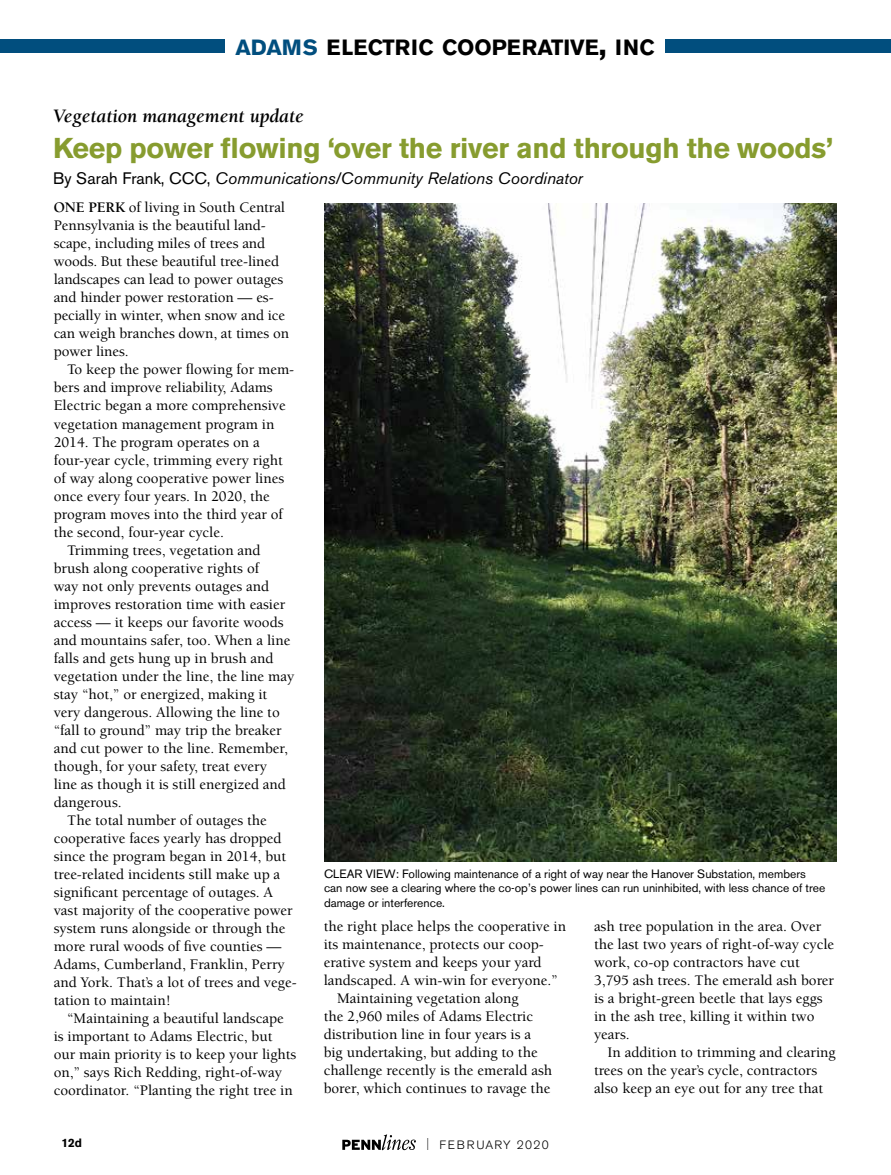
<style>
.page{position:relative;width:891px;height:1175px;background:#fff}
.page>*{position:absolute;margin:0;border:0;box-sizing:border-box;transform-origin:0 0}
.t1{font:700 28.5px "Akzidenz Grotesk BE";letter-spacing:-.01em;color:#879c2f}
.t2{font:700 21.9px "Akzidenz Grotesk BE";color:#000}
.t3{font:italic 700 19.5px "Berkeley Std";color:#000}
.t4{font:italic 16.5px "Akzidenz Grotesk BE";color:#000}
.t5{font:500 15px/18px "Berkeley Std";color:#000}
.t6{font:12px/14.4px "Akzidenz Grotesk BE";color:#000}
.t7{font:300 12px "Akzidenz Grotesk BE";letter-spacing:.11em;color:#000}
.t8{font:700 12px "Akzidenz Grotesk BE";color:#000}
.s1{color:#014e7e}
.s2{font-size:31.2px}
.s3{font-style:normal}
.s4{font-weight:700}
.s5{font-stretch:condensed}
</style>
<div class="page">
<svg style="left:342px;top:1134px;width:74px;height:16px"></svg>
<div style="left:665px;top:40px;width:225px;height:13px;background:#014e7e"></div>
<div style="left:0;top:40px;width:224px;height:13px;background:#014e7e"></div>
<svg style="left:890px;top:40px;width:1px;height:13px"></svg>
<img style="left:324px;top:203px;width:513px;height:658px">
<h2 class="t2" style="left:235px;top:34px;width:421px"><span class="s1">ADAMS</span> ELECTRIC COOPERATIVE<span class="s2">,</span> INC</h2>
<h3 class="t3" style="left:53px;top:106px;width:252px">Vegetation management update</h3>
<h1 class="t1" style="left:53px;top:132px;width:781px">Keep power flowing ‘over the river and through the woods’</h1>
<p class="t4" style="left:53px;top:168px;width:531px"><span class="s3">By Sarah Frank, CCC,</span> Communications/Community Relations Coordinator</p>
<p class="t5" style="left:54px;top:199px;width:237px"><span class="s4">ONE PERK</span> of living in South Central Pennsylvania is the beautiful land&shy;scape, including miles of trees and woods. But these beautiful tree-lined landscapes can lead to power outages and hinder power restoration — es&shy;pecially in winter, when snow and ice can weigh branches down, at times on power lines.</p>
<p class="t5" style="left:67px;top:361px;width:229px">To keep the power flowing for mem-</p>
<p class="t5" style="left:54px;top:379px;width:221px">bers and improve reliability, Adams</p>
<p class="t5" style="left:54px;top:397px;width:234px">Electric began a more comprehensive</p>
<p class="t5" style="left:54px;top:415px;width:222px">vegetation management program in</p>
<p class="t5" style="left:54px;top:433px;width:208px">2014. The program operates on a</p>
<p class="t5" style="left:54px;top:451px;width:231px">four-year cycle, trimming every right</p>
<p class="t5" style="left:54px;top:469px;width:232px">of way along cooperative power lines</p>
<p class="t5" style="left:54px;top:487px;width:218px">once every four years. In 2020, the</p>
<p class="t5" style="left:54px;top:505px;width:231px">program moves into the third year of</p>
<p class="t5" style="left:54px;top:523px;width:172px">the second, four-year cycle.</p>
<p class="t5" style="left:67px;top:541px;width:195px">Trimming trees, vegetation and</p>
<p class="t5" style="left:54px;top:559px;width:207px">brush along cooperative rights of</p>
<p class="t5" style="left:54px;top:577px;width:217px">way not only prevents outages and</p>
<p class="t5" style="left:54px;top:595px;width:233px">improves restoration time with easier</p>
<p class="t5" style="left:54px;top:613px;width:231px">access — it keeps our favorite woods</p>
<p class="t5" style="left:54px;top:631px;width:238px">and mountains safer, too. When a line</p>
<p class="t5" style="left:54px;top:649px;width:222px">falls and gets hung up in brush and</p>
<p class="t5" style="left:54px;top:667px;width:242px">vegetation under the line, the line may</p>
<p class="t5" style="left:54px;top:685px;width:215px">stay “hot,” or energized, making it</p>
<p class="t5" style="left:54px;top:703px;width:228px">very dangerous. Allowing the line to</p>
<p class="t5" style="left:54px;top:721px;width:229px">“fall to ground” may trip the breaker</p>
<p class="t5" style="left:54px;top:739px;width:236px">and cut power to the line. Remember,</p>
<p class="t5" style="left:54px;top:757px;width:215px">though, for your safety, treat every</p>
<p class="t5" style="left:54px;top:775px;width:234px">line as though it is still energized and</p>
<p class="t5" style="left:54px;top:793px;width:70px">dangerous.</p>
<p class="t5" style="left:67px;top:811px;width:201px">The total number of outages the</p>
<p class="t5" style="left:54px;top:829px;width:229px">cooperative faces yearly has dropped</p>
<p class="t5" style="left:54px;top:847px;width:234px">since the program began in 2014, but</p>
<p class="t5" style="left:54px;top:865px;width:228px">tree-related incidents still make up a</p>
<p class="t5" style="left:54px;top:883px;width:221px">significant percentage of outages. A</p>
<p class="t5" style="left:54px;top:901px;width:241px">vast majority of the cooperative power</p>
<p class="t5" style="left:54px;top:919px;width:233px">system runs alongside or through the</p>
<p class="t5" style="left:54px;top:937px;width:229px">more rural woods of five counties —</p>
<p class="t5" style="left:54px;top:955px;width:233px">Adams, Cumberland, Franklin, Perry</p>
<p class="t5" style="left:54px;top:973px;width:245px">and York. That’s a lot of trees and vege-</p>
<p class="t5" style="left:54px;top:991px;width:119px">tation to maintain!</p>
<p class="t5" style="left:67px;top:1009px;width:218px">“Maintaining a beautiful landscape</p>
<p class="t5" style="left:54px;top:1027px;width:220px">is important to Adams Electric, but</p>
<p class="t5" style="left:54px;top:1045px;width:244px">our main priority is to keep your lights</p>
<p class="t5" style="left:54px;top:1063px;width:230px">on,” says Rich Redding, right-of-way</p>
<p class="t5" style="left:54px;top:1081px;width:241px">coordinator. “Planting the right tree in</p>
<p class="t6" style="left:324px;top:866px;width:503px">CLEAR VIEW: Following maintenance of a right of way near the Hanover Substation, members can now see a clearing where the co-op’s power lines can run uninhibited, with less chance of tree damage or interference.</p>
<p class="t5" style="left:324px;top:917px;width:244px">the right place helps the cooperative in</p>
<p class="t5" style="left:324px;top:935px;width:222px">its maintenance, protects our coop-</p>
<p class="t5" style="left:324px;top:953px;width:219px">erative system and keeps your yard</p>
<p class="t5" style="left:324px;top:971px;width:236px">landscaped. A win-win for everyone.”</p>
<p class="t5" style="left:337px;top:989px;width:183px">Maintaining vegetation along</p>
<p class="t5" style="left:324px;top:1007px;width:211px">the 2,960 miles of Adams Electric</p>
<p class="t5" style="left:324px;top:1025px;width:209px">distribution line in four years is a</p>
<p class="t5" style="left:324px;top:1043px;width:216px">big undertaking, but adding to the</p>
<p class="t5" style="left:324px;top:1061px;width:230px">challenge recently is the emerald ash</p>
<p class="t5" style="left:324px;top:1079px;width:228px">borer, which continues to ravage the</p>
<p class="t5" style="left:594px;top:917px;width:242px">ash tree population in the area. Over the last two years of right-of-way cycle work, co-op contractors have cut<br>3,795 ash trees. The emerald ash borer is a bright-green beetle that lays eggs in the ash tree, killing it within two years.</p>
<p class="t5" style="left:594px;top:1043px;width:243px;text-indent:14px">In addition to trimming and clearing trees on the year’s cycle, contractors also keep an eye out for any tree that</p>
<p class="t8" style="left:61px;top:1135px;width:22px">12d</p>
<p class="t7" style="left:426px;top:1137px;width:124px"><span class="s5">|</span> FEBRUARY 2020</p>
</div>
